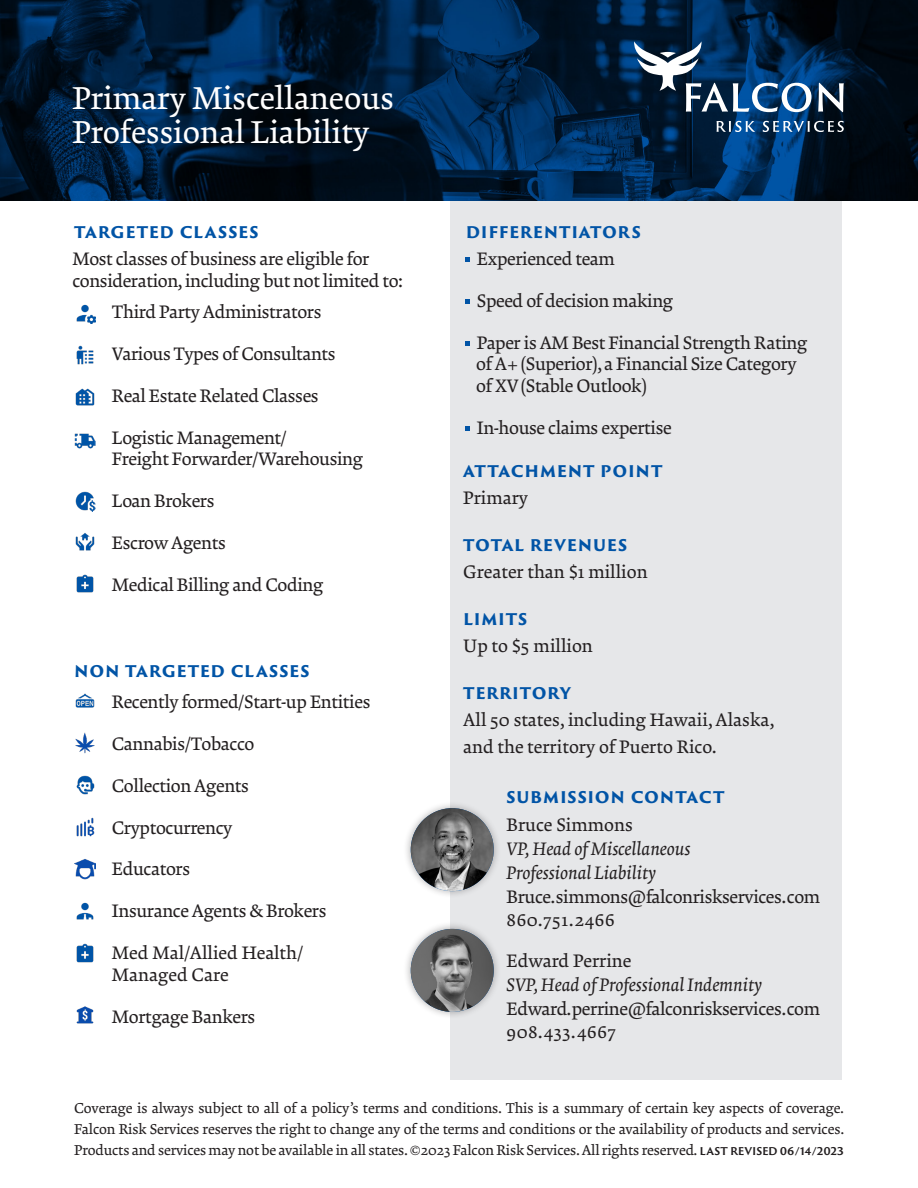
<style>
.page{position:relative;width:918px;height:1188px;background:#fff}
.page>*{position:absolute;margin:0;border:0;box-sizing:border-box;transform-origin:0 0}
.t1{font:31.5px/34.5px "Krete";color:#fff}
.t2{font:18px/21.6px "Krete";letter-spacing:-.02em;color:#231f20}
.t3{font:18px/21.6px "Krete";color:#231f20}
.t4{font:900 15.75px "Trajan Sans Pro";letter-spacing:.04em;color:#0154a6}
.t5{font:14.25px/21px "Krete";letter-spacing:-.01em;color:#231f20;text-align:justify}
.s1{font-style:italic}
.s2{font-family:"Trajan Sans Pro";font-weight:700;font-size:10.5px}
</style>
<div class="page">
<div style="left:450px;top:184px;width:392px;height:896px;background:#e6e7e9"></div>
<img style="left:0;top:0;width:918px;height:201px">
<svg style="left:466px;top:257px;width:4px;height:5px"></svg>
<svg style="left:466px;top:299px;width:4px;height:5px"></svg>
<svg style="left:466px;top:341px;width:4px;height:5px"></svg>
<svg style="left:466px;top:426px;width:4px;height:5px"></svg>
<img style="left:76px;top:345px;width:18px;height:20px">
<img style="left:75px;top:733px;width:20px;height:21px">
<img style="left:75px;top:388px;width:20px;height:18px">
<img style="left:76px;top:775px;width:19px;height:20px">
<img style="left:74px;top:433px;width:21px;height:16px">
<img style="left:76px;top:817px;width:19px;height:20px">
<img style="left:75px;top:491px;width:20px;height:20px">
<img style="left:74px;top:859px;width:21px;height:21px">
<img style="left:75px;top:533px;width:20px;height:18px">
<img style="left:76px;top:902px;width:18px;height:18px">
<img style="left:76px;top:574px;width:18px;height:19px">
<img style="left:76px;top:943px;width:18px;height:20px">
<img style="left:76px;top:1006px;width:18px;height:18px">
<img style="left:76px;top:304px;width:19px;height:19px">
<img style="left:75px;top:693px;width:20px;height:15px">
<svg style="left:818px;top:83px;width:26px;height:29px"></svg>
<svg style="left:717px;top:121px;width:38px;height:11px"></svg>
<svg style="left:763px;top:121px;width:81px;height:11px"></svg>
<svg style="left:634px;top:41px;width:177px;height:71px;background:#2e5174"></svg>
<div style="left:403px;top:922px;width:98px;height:97px;background:#231f20;opacity:.35"></div>
<img style="left:411px;top:929px;width:83px;height:83px;border-radius:41px">
<div style="left:403px;top:801px;width:98px;height:98px;background:#231f20;opacity:.35"></div>
<img style="left:411px;top:808px;width:83px;height:83px;border-radius:41px">
<p class="t1" style="left:72px;top:81px;width:323px">Primary Miscellaneous<br>Professional Liability</p>
<p class="t4" style="left:74px;top:220px;width:186px">TARGETED CLASSES</p>
<p class="t4" style="left:466px;top:220px;width:177px">DIFFERENTIATORS</p>
<p class="t2" style="left:72px;top:248px;width:332px">Most classes of business are eligible for consideration, including but not limited to:</p>
<p class="t2" style="left:112px;top:301px;width:211px">Third Party Administrators</p>
<p class="t2" style="left:112px;top:343px;width:225px">Various Types of Consultants</p>
<p class="t2" style="left:112px;top:385px;width:208px">Real Estate Related Classes</p>
<p class="t2" style="left:112px;top:427px;width:253px">Logistic Management/<br>Freight Forwarder/Warehousing</p>
<p class="t2" style="left:112px;top:490px;width:104px">Loan Brokers</p>
<p class="t2" style="left:112px;top:532px;width:115px">Escrow Agents</p>
<p class="t2" style="left:112px;top:574px;width:213px">Medical Billing and Coding</p>
<p class="t2" style="left:477px;top:248px;width:140px">Experienced team</p>
<p class="t2" style="left:477px;top:290px;width:198px">Speed of decision making</p>
<p class="t2" style="left:476px;top:332px;width:333px">Paper is AM Best Financial Strength Rating of A+ (Superior), a Financial Size Category of XV (Stable Outlook)</p>
<p class="t2" style="left:477px;top:417px;width:196px">In-house claims expertise</p>
<p class="t4" style="left:463px;top:459px;width:201px">ATTACHMENT POINT</p>
<p class="t3" style="left:463px;top:487px;width:66px">Primary</p>
<p class="t4" style="left:463px;top:533px;width:165px">TOTAL REVENUES</p>
<p class="t3" style="left:463px;top:561px;width:186px">Greater than $1 million</p>
<p class="t4" style="left:463px;top:607px;width:66px">LIMITS</p>
<p class="t3" style="left:463px;top:635px;width:131px">Up to $5 million</p>
<p class="t4" style="left:463px;top:681px;width:109px">TERRITORY</p>
<p class="t3" style="left:463px;top:707px;width:313px;line-height:27px">All 50 states, including Hawaii, Alaska, and the territory of Puerto Rico.</p>
<p class="t4" style="left:74px;top:659px;width:237px">NON TARGETED CLASSES</p>
<p class="t2" style="left:112px;top:691px;width:260px">Recently formed/Start-up Entities</p>
<p class="t2" style="left:112px;top:733px;width:144px">Cannabis/Tobacco</p>
<p class="t2" style="left:112px;top:775px;width:139px">Collection Agents</p>
<p class="t2" style="left:112px;top:816px;width:122px">Cryptocurrency</p>
<p class="t2" style="left:112px;top:858px;width:80px">Educators</p>
<p class="t2" style="left:112px;top:900px;width:216px">Insurance Agents &amp; Brokers</p>
<p class="t3" style="left:112px;top:942px;width:193px">Med Mal/Allied Health/<br>Managed Care</p>
<p class="t2" style="left:112px;top:1005px;width:145px">Mortgage Bankers</p>
<p class="t4" style="left:507px;top:785px;width:219px">SUBMISSION CONTACT</p>
<p class="t2" style="left:507px;top:813px;width:315px;line-height:23.7px">Bruce Simmons<br><span class="s1">VP, Head of Miscellaneous<br>Professional Liability<br></span>Bruce.simmons@falconriskservices.com<br>860.751.2466</p>
<p class="t2" style="left:507px;top:949px;width:315px;line-height:23.5px">Edward Perrine<br><span class="s1">SVP, Head of Professional Indemnity<br></span>Edward.perrine@falconriskservices.com<br>908.433.4667</p>
<p class="t5" style="left:74px;top:1097px;width:771px">Coverage is always subject to all of a policy’s terms and conditions. This is a summary of certain key aspects of coverage.<br>Falcon Risk Services reserves the right to change any of the terms and conditions or the availability of products and services.<br>Products and services may not be available in all states. ©2023 Falcon Risk Services. All rights reserved. <span class="s2">LAST REVISED 06/14/2023</span></p>
</div>
